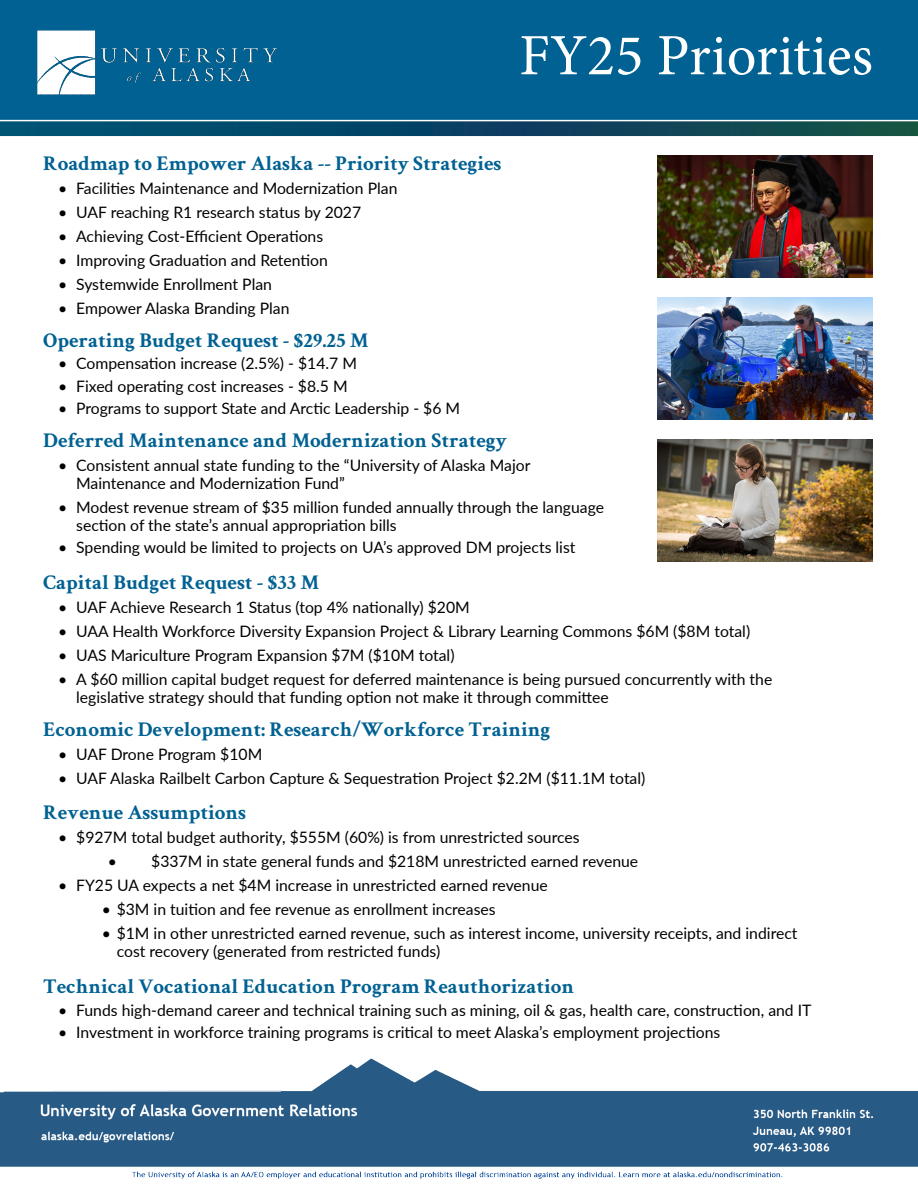
<style>
.page{position:relative;width:918px;height:1188px;background:#fff}
.page>*{position:absolute;margin:0;border:0;box-sizing:border-box;transform-origin:0 0}
.t1{font:58.5px "Minion Pro";color:#fff}
.Subheading{font:700 21px "Crimson Text";color:#006192}
.t2{font:15.75px/18px "Lato";color:#000}
</style>
<div class="page">
<img style="left:0;top:439px;width:918px;height:740px">
<img style="left:657px;top:155px;width:216px;height:123px">
<img style="left:657px;top:297px;width:216px;height:123px">
<img style="left:657px;top:440px;width:216px;height:122px">
<div style="left:0;top:0;width:918px;height:120px;background:#006192"></div>
<img style="left:31px;top:22px;width:251px;height:88px">
<svg style="left:0;top:121px;width:918px;height:16px;background:#1c576d"></svg>
<p class="t1" style="left:519px;top:16px;width:355px">FY25 Priorities</p>
<p class="Subheading" style="left:43px;top:150px;width:460px">Roadmap to Empower Alaska -- Priority Strategies</p>
<p class="t2" style="left:58px;top:178px;width:341px">• Facilities Maintenance and Modernization Plan</p>
<p class="t2" style="left:58px;top:202px;width:305px">• UAF reaching R1 research status by 2027</p>
<p class="t2" style="left:58px;top:226px;width:267px">• Achieving Cost-Efficient Operations</p>
<p class="t2" style="left:58px;top:250px;width:271px">• Improving Graduation and Retention</p>
<p class="t2" style="left:58px;top:274px;width:215px">• Systemwide Enrollment Plan</p>
<p class="t2" style="left:58px;top:298px;width:233px">• Empower Alaska Branding Plan</p>
<p class="Subheading" style="left:43px;top:327px;width:327px">Operating Budget Request - $29.25 M</p>
<p class="t2" style="left:58px;top:354px;width:300px">• Compensation increase (2.5%) - $14.7 M</p>
<p class="t2" style="left:58px;top:376px;width:291px">• Fixed operating cost increases - $8.5 M</p>
<p class="t2" style="left:58px;top:399px;width:403px">• Programs to support State and Arctic Leadership - $6 M</p>
<p class="Subheading" style="left:43px;top:427px;width:465px">Deferred Maintenance and Modernization Strategy</p>
<p class="t2" style="left:76px;top:455px;width:456px;text-indent:-18px">• Consistent annual state funding to the “University of Alaska Major<br>Maintenance and Modernization Fund”</p>
<p class="t2" style="left:76px;top:497px;width:529px;text-indent:-18px">• Modest revenue stream of $35 million funded annually through the language section of the state’s annual appropriation bills</p>
<p class="t2" style="left:58px;top:538px;width:519px">• Spending would be limited to projects on UA’s approved DM projects list</p>
<p class="Subheading" style="left:43px;top:569px;width:277px">Capital Budget Request - $33 M</p>
<p class="t2" style="left:58px;top:598px;width:413px">• UAF Achieve Research 1 Status (top 4% nationally) $20M</p>
<p class="t2" style="left:58px;top:622px;width:694px">• UAA Health Workforce Diversity Expansion Project &amp; Library Learning Commons $6M ($8M total)</p>
<p class="t2" style="left:58px;top:646px;width:398px">• UAS Mariculture Program Expansion $7M ($10M total)</p>
<p class="t2" style="left:76px;top:670px;width:698px;text-indent:-18px">• A $60 million capital budget request for deferred maintenance is being pursued concurrently with the legislative strategy should that funding option not make it through committee</p>
<p class="Subheading" style="left:43px;top:716px;width:509px">Economic Development: Research/Workforce Training</p>
<p class="t2" style="left:58px;top:744px;width:206px">• UAF Drone Program $10M</p>
<p class="t2" style="left:58px;top:768px;width:589px">• UAF Alaska Railbelt Carbon Capture &amp; Sequestration Project $2.2M ($11.1M total)</p>
<p class="Subheading" style="left:43px;top:800px;width:204px">Revenue Assumptions</p>
<p class="t2" style="left:58px;top:828px;width:523px">• $927M total budget authority, $555M (60%) is from unrestricted sources</p>
<p class="t2" style="left:108px;top:852px;width:532px">• $337M in state general funds and $218M unrestricted earned revenue</p>
<p class="t2" style="left:58px;top:876px;width:491px">• FY25 UA expects a net $4M increase in unrestricted earned revenue</p>
<p class="t2" style="left:102px;top:900px;width:396px">• $3M in tuition and fee revenue as enrollment increases</p>
<p class="t2" style="left:117px;top:924px;width:682px;text-indent:-15px">• $1M in other unrestricted earned revenue, such as interest income, university receipts, and indirect cost recovery (generated from restricted funds)</p>
<p class="Subheading" style="left:43px;top:973px;width:533px">Technical Vocational Education Program Reauthorization</p>
<p class="t2" style="left:58px;top:1000px;width:755px">• Funds high-demand career and technical training such as mining, oil &amp; gas, health care, construction, and IT</p>
<p class="t2" style="left:58px;top:1023px;width:664px">• Investment in workforce training programs is critical to meet Alaska’s employment projections</p>
</div>
